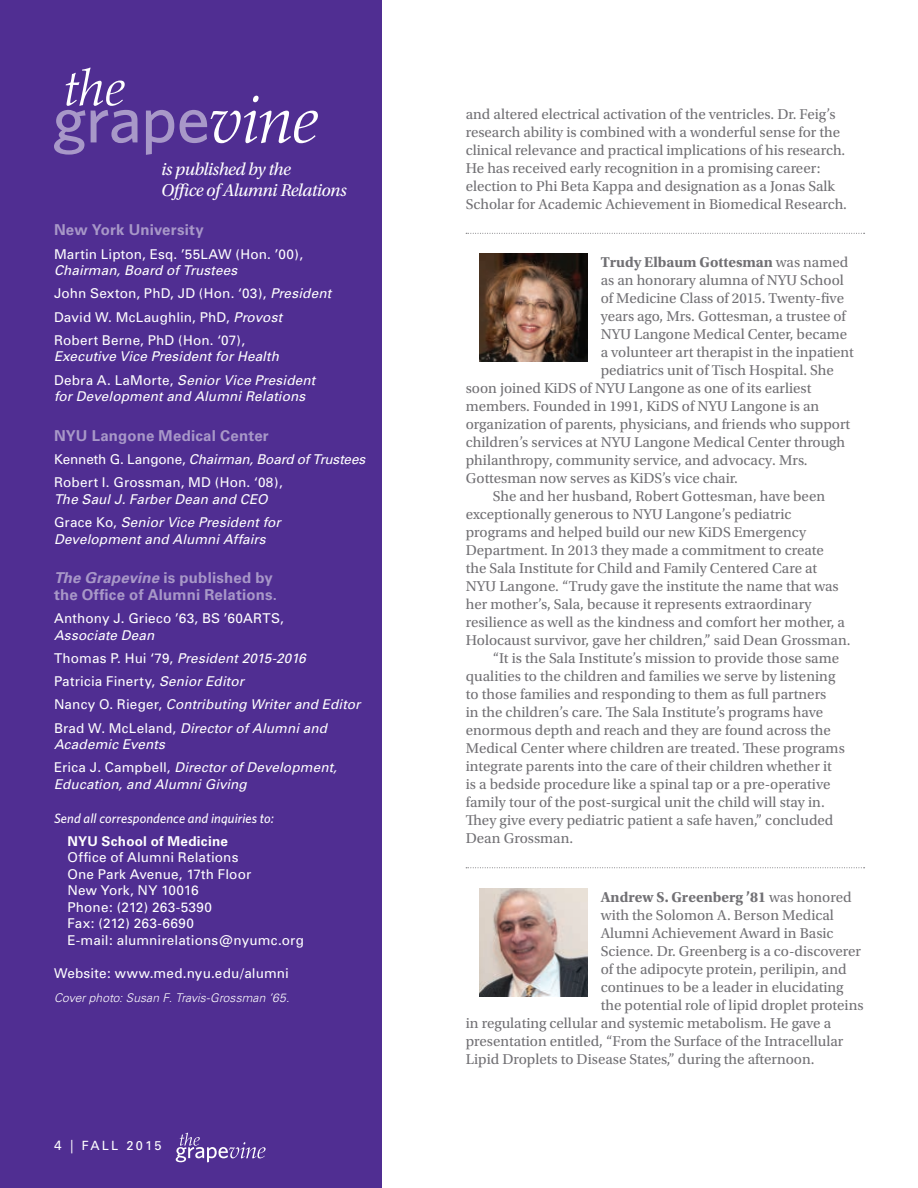
<style>
.page{position:relative;width:918px;height:1188px;background:#fff}
.page>*{position:absolute;margin:0;border:0;box-sizing:border-box;transform-origin:0 0}
.t1{font:italic 18px/21px "Utopia Std";letter-spacing:-.03em;color:#fff}
.t2{font:15px/18px "Utopia Std";color:#717074}
.t3{font:700 15px/16.5px "Univers";letter-spacing:.015em;color:#a898c8}
.t4{font:700 15px "Utopia Std";color:#717074}
.t5{font:13.5px/16.5px "Univers";letter-spacing:.01em;color:#fff}
.t6{font:italic 13.5px/23.2px "Univers";letter-spacing:.01em;color:#fff}
.t7{font:italic 500 13.5px "Whitney";letter-spacing:.01em;color:#fff}
.t8{font:700 13.5px "Univers";letter-spacing:.015em;color:#fff}
.t9{font:12.75px "Univers";letter-spacing:.18em;color:#fff}
.t10{font:italic 300 12px "Univers";letter-spacing:.01em;color:#fff}
.s1{font-style:italic}
.s2{font-style:normal}
.s3{font-size:13.5px}
.s4{font-weight:400}
</style>
<div class="page">
<div style="left:0;top:0;width:381px;height:1188px;background:#502e92"></div>
<svg style="left:54px;top:67px;width:264px;height:88px"></svg>
<svg style="left:176px;top:1133px;width:90px;height:29px"></svg>
<svg style="left:466px;top:233px;width:399px;height:1px"></svg>
<svg style="left:466px;top:867px;width:399px;height:1px"></svg>
<img style="left:479px;top:254px;width:108px;height:108px">
<img style="left:479px;top:888px;width:108px;height:108px">
<p class="t1" style="left:161px;top:159px;width:187px">is published by the<br>Office of Alumni Relations</p>
<p class="t3" style="left:54px;top:222px;width:151px">New York University</p>
<p class="t5" style="left:54px;top:246px;width:251px">Martin Lipton, Esq. ’55LAW (Hon. ’00),</p>
<p class="t5" style="left:54px;top:259px;width:279px;line-height:23.2px"><span class="s1">Chairman, Board of Trustees<br></span>John Sexton, PhD, JD (Hon. ‘03), <span class="s1">President </span>David W. McLaughlin, PhD, <span class="s1">Provost<br></span>Robert Berne, PhD (Hon. ‘07),</p>
<p class="t6" style="left:54px;top:345px;width:263px">Executive Vice President for Health<br><span class="s2">Debra A. LaMorte,</span> Senior Vice President</p>
<p class="t6" style="left:54px;top:385px;width:253px">for Development and Alumni Relations</p>
<p class="t3" style="left:54px;top:427px;width:216px">NYU Langone Medical Center</p>
<p class="t5" style="left:54px;top:448px;width:313px;line-height:23.2px">Kenneth G. Langone, <span class="s1">Chairman, Board of Trustees<br></span>Robert I. Grossman, MD (Hon. ‘08),</p>
<p class="t6" style="left:54px;top:488px;width:228px">The Saul J. Farber Dean and CEO<br><span class="s2">Grace Ko,</span> Senior Vice President for</p>
<p class="t6" style="left:54px;top:527px;width:213px">Development and Alumni Affairs</p>
<p class="t3" style="left:54px;top:570px;width:224px"><span class="s1">The Grapevine</span> is published by the Office of Alumni Relations.</p>
<p class="t5" style="left:54px;top:610px;width:231px">Anthony J. Grieco ’63, BS ’60ARTS,</p>
<p class="t6" style="left:54px;top:623px;width:308px">Associate Dean<br><span class="s2">Thomas P. Hui ‘79,</span> President 2015-2016<br><span class="s2">Patricia Finerty,</span> Senior Editor<br><span class="s2">Nancy O. Rieger,</span> Contributing Writer and Editor <span class="s2">Brad W. McLeland,</span> Director of Alumni and</p>
<p class="t6" style="left:54px;top:733px;width:285px">Academic Events<br><span class="s2">Erica J. Campbell,</span> Director of Development,</p>
<p class="t6" style="left:54px;top:773px;width:194px">Education, and Alumni Giving</p>
<p class="t7" style="left:54px;top:810px;width:222px">Send all correspondence and inquiries to:</p>
<p class="t8" style="left:68px;top:833px;width:162px">NYU School of Medicine</p>
<p class="t5" style="left:68px;top:849px;width:238px">Office of Alumni Relations<br>One Park Avenue, 17th Floor<br>New York, NY 10016<br>Phone: (212) 263-5390<br>Fax: (212) 263-6690<br>E-mail: alumnirelations@nyumc.org</p>
<p class="t5" style="left:54px;top:965px;width:236px">Website: www.med.nyu.edu/alumni</p>
<p class="t10" style="left:54px;top:990px;width:237px">Cover photo: Susan F. Travis-Grossman ’65.</p>
<p class="t9" style="left:54px;top:1138px;width:109px"><span class="s3">4 |</span> FALL 2015</p>
<p class="t2" style="left:466px;top:105px;width:383px">and altered electrical activation of the ventricles. Dr. Feig’s research ability is combined with a wonderful sense for the clinical relevance and practical implications of his research.<br>He has received early recognition in a promising career: election to Phi Beta Kappa and designation as a Jonas Salk Scholar for Academic Achievement in Biomedical Research.</p>
<p class="t4" style="left:601px;top:254px;width:249px">Trudy Elbaum Gottesman <span class="s4">was named</span></p>
<p class="t2" style="left:601px;top:272px;width:245px">as an honorary alumna of NYU School</p>
<p class="t2" style="left:601px;top:290px;width:245px">of Medicine Class of 2015. Twenty-five</p>
<p class="t2" style="left:601px;top:308px;width:247px">years ago, Mrs. Gottesman, a trustee of</p>
<p class="t2" style="left:601px;top:326px;width:248px">NYU Langone Medical Center, became</p>
<p class="t2" style="left:601px;top:344px;width:255px">a volunteer art therapist in the inpatient</p>
<p class="t2" style="left:601px;top:362px;width:234px">pediatrics unit of Tisch Hospital. She</p>
<p class="t2" style="left:466px;top:380px;width:347px">soon joined KiDS of NYU Langone as one of its earliest</p>
<p class="t2" style="left:466px;top:398px;width:355px">members. Founded in 1991, KiDS of NYU Langone is an</p>
<p class="t2" style="left:466px;top:416px;width:386px">organization of parents, physicians, and friends who support</p>
<p class="t2" style="left:466px;top:434px;width:381px">children’s services at NYU Langone Medical Center through</p>
<p class="t2" style="left:466px;top:452px;width:343px">philanthropy, community service, and advocacy. Mrs.</p>
<p class="t2" style="left:466px;top:470px;width:274px">Gottesman now serves as KiDS’s vice chair.</p>
<p class="t2" style="left:493px;top:488px;width:334px">She and her husband, Robert Gottesman, have been</p>
<p class="t2" style="left:466px;top:506px;width:327px">exceptionally generous to NYU Langone’s pediatric</p>
<p class="t2" style="left:466px;top:524px;width:342px">programs and helped build our new KiDS Emergency</p>
<p class="t2" style="left:466px;top:542px;width:360px">Department. In 2013 they made a commitment to create</p>
<p class="t2" style="left:466px;top:560px;width:353px">the Sala Institute for Child and Family Centered Care at</p>
<p class="t2" style="left:466px;top:578px;width:375px">NYU Langone. “Trudy gave the institute the name that was</p>
<p class="t2" style="left:466px;top:596px;width:347px">her mother’s, Sala, because it represents extraordinary</p>
<p class="t2" style="left:466px;top:614px;width:381px">resilience as well as the kindness and comfort her mother, a</p>
<p class="t2" style="left:466px;top:632px;width:386px">Holocaust survivor, gave her children,” said Dean Grossman.</p>
<p class="t2" style="left:493px;top:650px;width:348px">“It is the Sala Institute’s mission to provide those same</p>
<p class="t2" style="left:466px;top:668px;width:371px">qualities to the children and families we serve by listening</p>
<p class="t2" style="left:466px;top:686px;width:362px">to those families and responding to them as full partners</p>
<p class="t2" style="left:466px;top:704px;width:359px">in the children’s care. The Sala Institute’s programs have</p>
<p class="t2" style="left:466px;top:722px;width:367px">enormous depth and reach and they are found across the</p>
<p class="t2" style="left:466px;top:740px;width:381px">Medical Center where children are treated. These programs</p>
<p class="t2" style="left:466px;top:758px;width:368px">integrate parents into the care of their children whether it</p>
<p class="t2" style="left:466px;top:776px;width:366px">is a bedside procedure like a spinal tap or a pre-operative</p>
<p class="t2" style="left:466px;top:794px;width:361px">family tour of the post-surgical unit the child will stay in.</p>
<p class="t2" style="left:466px;top:812px;width:369px">They give every pediatric patient a safe haven,” concluded</p>
<p class="t2" style="left:466px;top:830px;width:109px">Dean Grossman.</p>
<p class="t4" style="left:601px;top:888px;width:252px">Andrew S. Greenberg ’81 <span class="s4">was honored</span></p>
<p class="t2" style="left:601px;top:906px;width:235px">with the Solomon A. Berson Medical</p>
<p class="t2" style="left:601px;top:924px;width:234px">Alumni Achievement Award in Basic</p>
<p class="t2" style="left:601px;top:942px;width:262px">Science. Dr. Greenberg is a co-discoverer</p>
<p class="t2" style="left:601px;top:960px;width:247px">of the adipocyte protein, perilipin, and</p>
<p class="t2" style="left:601px;top:978px;width:244px">continues to be a leader in elucidating</p>
<p class="t2" style="left:601px;top:996px;width:264px">the potential role of lipid droplet proteins</p>
<p class="t2" style="left:466px;top:1014px;width:367px">in regulating cellular and systemic metabolism. He gave a</p>
<p class="t2" style="left:466px;top:1032px;width:379px">presentation entitled, “From the Surface of the Intracellular</p>
<p class="t2" style="left:466px;top:1050px;width:350px">Lipid Droplets to Disease States,” during the afternoon.</p>
</div>
